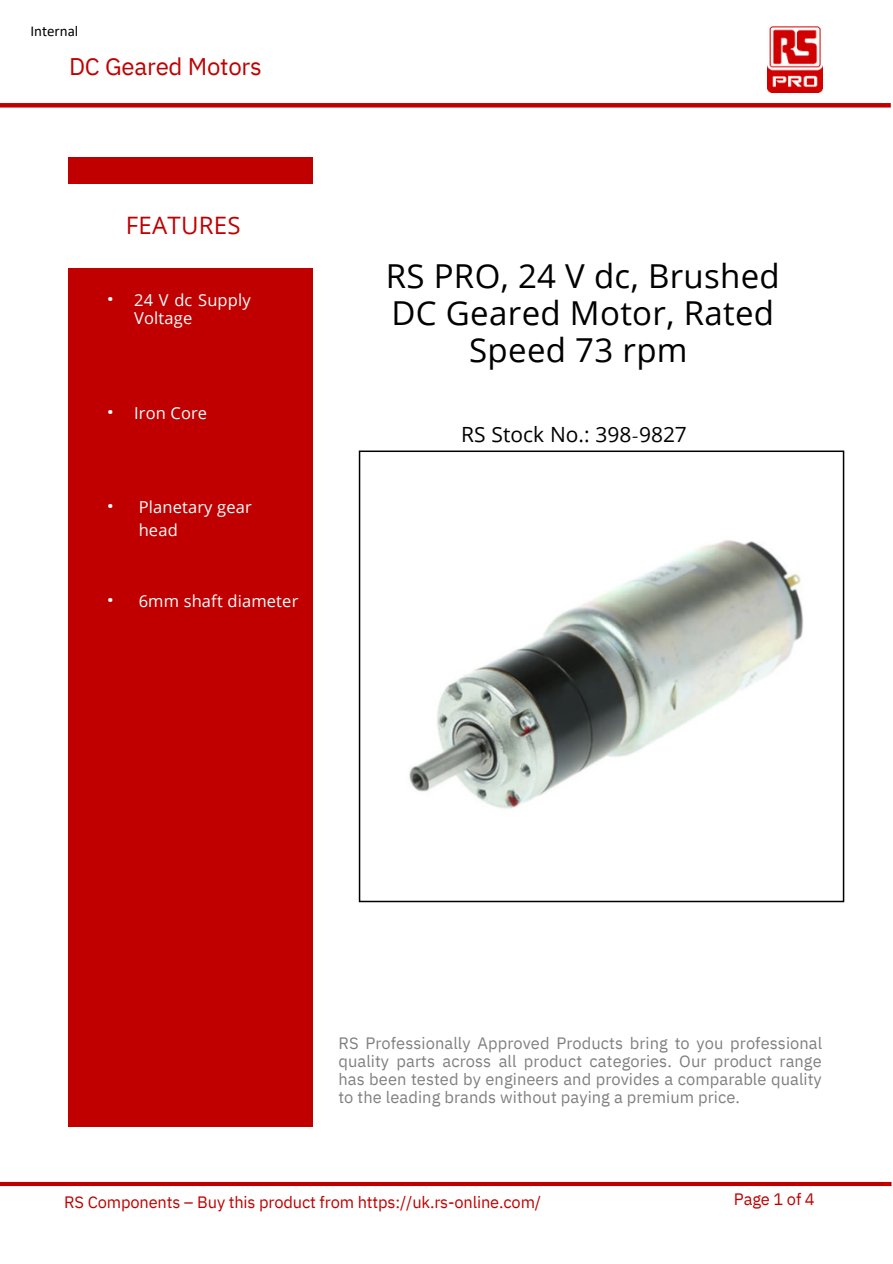
<style>
.page{position:relative;width:893px;height:1264px;background:#fff}
.page>*{position:absolute;margin:0;border:0;box-sizing:border-box;transform-origin:0 0}
.t1{font:33px/37px "Open Sans";letter-spacing:.01em;color:#000;text-align:center}
.t2{font:24px "IBM Plex Sans";letter-spacing:-.01em;color:#c00000}
.t3{font:24px "Open Sans";letter-spacing:.01em;color:#c00000}
.t4{font:21px "Open Sans";color:#000}
.t5{font:16.5px/18px "IBM Plex Sans";letter-spacing:.005em;color:#808080;text-align:justify}
.t6{font:16.5px "IBM Plex Sans";letter-spacing:-.01em;color:#c00000}
.t7{font:16.5px/18px "Open Sans";letter-spacing:.01em;color:#fff}
.t8{font:16.5px "IBM Plex Sans";color:#fff}
.t9{font:15px "Calibri";color:#000}
.s1{font-family:"Minion Pro"}
</style>
<div class="page">
<img style="left:767px;top:26px;width:55px;height:66px">
<hr style="left:0;top:103px;width:890px;height:4px;background:#c00000">
<svg style="left:0;top:1181px;width:891px;height:4px;fill:#c00000"></svg>
<div style="left:68px;top:157px;width:244px;height:27px;background:#c00000"></div>
<div style="left:68px;top:268px;width:244px;height:858px;background:#c00000"></div>
<img style="left:409px;top:540px;width:394px;height:269px">
<p class="t9" style="left:30px;top:24px;width:49px">Internal</p>
<p class="t2" style="left:69px;top:51px;width:194px">DC Geared Motors</p>
<p class="t3" style="left:126px;top:209px;width:116px">FEATURES</p>
<p class="t8" style="left:107px;top:287px;width:8px">•</p>
<p class="t7" style="left:134px;top:291px;width:118px">24 V dc Supply<br>Voltage</p>
<p class="t8" style="left:107px;top:400px;width:8px">•</p>
<p class="t7" style="left:134px;top:404px;width:75px">Iron Core</p>
<p class="t8" style="left:107px;top:494px;width:8px">•</p>
<p class="t7" style="left:139px;top:496px;width:115px;line-height:22.5px">Planetary gear head</p>
<p class="t8" style="left:107px;top:588px;width:8px">•</p>
<p class="t7" style="left:139px;top:592px;width:161px">6mm shaft diameter</p>
<p class="t1" style="left:385px;top:257px;width:395px">RS PRO, 24 V dc, Brushed<br>DC Geared Motor, Rated<br>Speed 73 rpm</p>
<p class="t4" style="left:461px;top:420px;width:227px">RS Stock No.: 398<span class="s1">-</span>9827</p>
<p class="t5" style="left:338px;top:1033px;width:485px">RS Professionally Approved Products bring to you professional quality parts across all product categories. Our product range has been tested by engineers and provides a comparable quality to the leading brands without paying a premium price.</p>
<p class="t6" style="left:64px;top:1190px;width:478px">RS Components – Buy this product from https://uk.rs-online.com/</p>
<p class="t6" style="left:733px;top:1187px;width:82px">Page 1 of 4</p>
</div>
